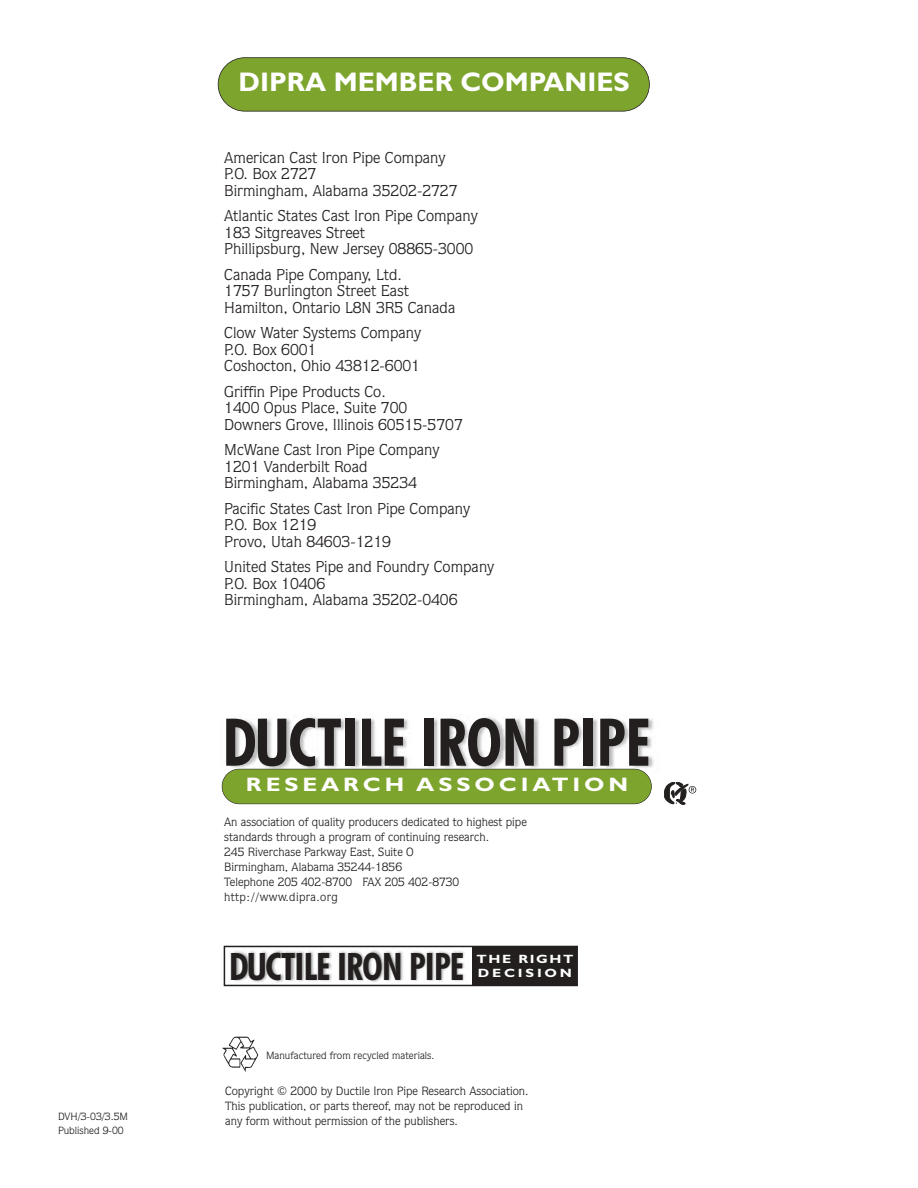
<style>
.page{position:relative;width:918px;height:1188px;background:#fff}
.page>*{position:absolute;margin:0;border:0;box-sizing:border-box;transform-origin:0 0}
.t1{font:700 condensed 66px "Futura BT";letter-spacing:-.005em;color:#231f1f}
.t2{font:700 condensed 37.95px "Futura BT";letter-spacing:-.02em;color:#231f1f}
.t3{font:700 27px "Gill Sans";color:#fff}
.t4{font:700 19.5px "Gill Sans";letter-spacing:.165em;color:#fff;scale:1.2 1}
.t5{font:15.75px/16.5px "Quorum IT Cby BT";color:#231f1f}
.t6{font:12px/15px "Quorum IT Cby BT";color:#231f1f}
.t7{font:700 12px/13.2px "Gill Sans";letter-spacing:.195em;color:#fff;scale:1.2 1}
.t8{font:10.5px "Quorum IT Cby BT";color:#231f1f}
</style>
<div class="page">
<img style="left:222px;top:1036px;width:37px;height:36px">
<svg style="left:664px;top:782px;width:32px;height:22px"></svg>
<div style="left:218px;top:58px;width:431px;height:53px;background:#7da42d;border-radius:27px"></div>
<div style="left:218px;top:57px;width:432px;height:55px;border:2px solid #231f1f;border-radius:27px"></div>
<img style="left:221px;top:717px;width:433px;height:72px">
<div style="left:222px;top:769px;width:429px;height:35px;background:#7da42d;border-radius:17px"></div>
<div style="left:222px;top:769px;width:430px;height:35px;border:1px solid #231f1f;border-radius:18px"></div>
<img style="left:223px;top:947px;width:260px;height:40px">
<div style="left:472px;top:947px;width:105px;height:38px;background:#231f1f"></div>
<div style="left:224px;top:946px;width:354px;height:40px;border:2px solid #231f1f"></div>
<p class="t8" style="left:58px;top:1113px;width:71px">DVH/3-03/3.5M</p>
<p class="t8" style="left:58px;top:1126px;width:67px">Published 9-00</p>
<h3 class="t3" style="left:239px;top:72px;width:393px">DIPRA MEMBER COMPANIES</h3>
<p class="t5" style="left:224px;top:151px;width:235px">American Cast Iron Pipe Company<br>P.O. Box 2727<br>Birmingham, Alabama 35202-2727</p>
<p class="t5" style="left:224px;top:209px;width:255px">Atlantic States Cast Iron Pipe Company<br>183 Sitgreaves Street<br>Phillipsburg, New Jersey 08865-3000</p>
<p class="t5" style="left:224px;top:268px;width:233px">Canada Pipe Company, Ltd.<br>1757 Burlington Street East<br>Hamilton, Ontario L8N 3R5 Canada</p>
<p class="t5" style="left:224px;top:326px;width:199px">Clow Water Systems Company<br>P.O. Box 6001<br>Coshocton, Ohio 43812-6001</p>
<p class="t5" style="left:224px;top:385px;width:240px">Griffin Pipe Products Co.<br>1400 Opus Place, Suite 700<br>Downers Grove, Illinois 60515-5707</p>
<p class="t5" style="left:224px;top:443px;width:217px">McWane Cast Iron Pipe Company<br>1201 Vanderbilt Road<br>Birmingham, Alabama 35234</p>
<p class="t5" style="left:224px;top:502px;width:248px">Pacific States Cast Iron Pipe Company<br>P.O. Box 1219<br>Provo, Utah 84603-1219</p>
<p class="t5" style="left:224px;top:560px;width:272px">United States Pipe and Foundry Company<br>P.O. Box 10406<br>Birmingham, Alabama 35202-0406</p>
<h1 class="t1" style="left:223px;top:719px;width:430px">DUCTILE IRON PIPE</h1>
<p class="t4" style="left:246px;top:778px;width:320px">RESEARCH ASSOCIATION</p>
<p class="t6" style="left:224px;top:816px;width:304px">An association of quality producers dedicated to highest pipe standards through a program of continuing research.<br>245 Riverchase Parkway East, Suite O<br>Birmingham, Alabama 35244-1856<br>Telephone 205 402-8700 FAX 205 402-8730 http://www.dipra.org</p>
<h2 class="t2" style="left:229px;top:953px;width:237px">DUCTILE IRON PIPE</h2>
<p class="t7" style="left:477px;top:954px;width:82px">THE RIGHT<br>DECISION</p>
<p class="t8" style="left:266px;top:1051px;width:170px">Manufactured from recycled materials.</p>
<p class="t6" style="left:225px;top:1084px;width:305px">Copyright © 2000 by Ductile Iron Pipe Research Association.<br>This publication, or parts thereof, may not be reproduced in any form without permission of the publishers.</p>
</div>
